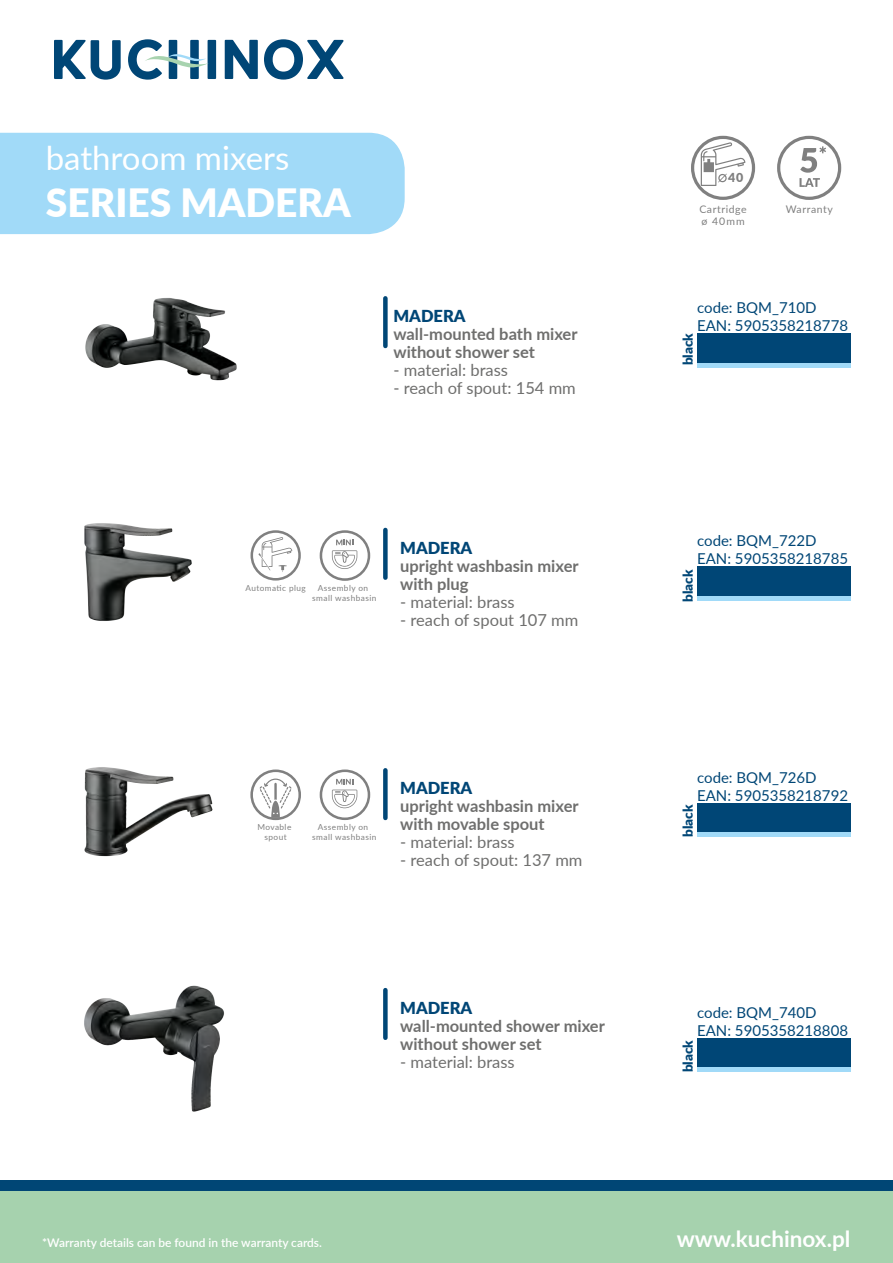
<style>
.page{position:relative;width:893px;height:1263px;background:#fff}
.page>*{position:absolute;margin:0;border:0;box-sizing:border-box;transform-origin:0 0}
.t1{font:900 39px "Lato";color:#fff}
.t2{font:33px "Lato";color:#fff}
.t3{font:700 22.5px "Lato";color:#fff}
.t4{font:700 16.5px/18px "Lato";color:#6f6f6e}
.t5{font:16.5px "Lato";color:#6f6f6e}
.t6{font:900 16.5px "Lato";color:#004676}
.t7{font:15px/18px "Lato";color:#004676}
.t8{font:900 13.5px "Lato";color:#004676}
.t9{font:900 12.45px "Lato";color:#808080}
.t10{font:600 12px "Lato";color:#fff}
.t11{font:10.5px/12.6px "Lato";letter-spacing:.055em;color:#808080}
.t12{font:8.25px/9.9px "Lato";letter-spacing:.055em;color:#808080;text-align:center}
</style>
<div class="page">
<svg style="left:54px;top:39px;width:290px;height:41px"></svg>
<div style="left:0;top:133px;width:405px;height:101px;background:#a1daf8"></div>
<img style="left:85px;top:298px;width:152px;height:83px">
<div style="left:697px;top:333px;width:153px;height:30px;background:#004676"></div>
<hr style="left:697px;top:363px;width:153px;height:4px;background:#a1daf8">
<div style="left:383px;top:298px;width:5px;height:48px;background:#004676"></div>
<img style="left:84px;top:985px;width:140px;height:127px">
<div style="left:697px;top:1038px;width:153px;height:29px;background:#004676"></div>
<div style="left:697px;top:1067px;width:153px;height:5px;background:#a1daf8"></div>
<div style="left:383px;top:990px;width:5px;height:48px;background:#004676"></div>
<svg style="left:691px;top:136px;width:64px;height:64px"></svg>
<svg style="left:777px;top:136px;width:64px;height:64px"></svg>
<img style="left:84px;top:767px;width:129px;height:90px">
<div style="left:697px;top:803px;width:153px;height:30px;background:#004676"></div>
<hr style="left:697px;top:833px;width:153px;height:4px;background:#a1daf8">
<div style="left:383px;top:770px;width:5px;height:48px;background:#004676"></div>
<svg style="left:250px;top:769px;width:51px;height:51px"></svg>
<svg style="left:320px;top:769px;width:50px;height:51px"></svg>
<img style="left:84px;top:523px;width:108px;height:98px">
<div style="left:697px;top:566px;width:153px;height:30px;background:#004676"></div>
<div style="left:697px;top:596px;width:153px;height:5px;background:#a1daf8"></div>
<div style="left:383px;top:530px;width:5px;height:48px;background:#004676"></div>
<svg style="left:320px;top:530px;width:50px;height:51px"></svg>
<svg style="left:251px;top:530px;width:50px;height:50px"></svg>
<div style="left:0;top:1180px;width:892px;height:83px;background:#a6d2ae"></div>
<div style="left:0;top:1180px;width:892px;height:10px;background:#004675"></div>
<h2 class="t2" style="left:46px;top:134px;width:245px">bathroom mixers</h2>
<h1 class="t1" style="left:46px;top:173px;width:307px">SERIES MADERA</h1>
<p class="t6" style="left:393px;top:304px;width:74px">MADERA</p>
<p class="t4" style="left:393px;top:324px;width:186px">wall-mounted bath mixer without shower set</p>
<p class="t5" style="left:393px;top:358px;width:116px">- material: brass</p>
<p class="t5" style="left:393px;top:376px;width:184px">- reach of spout: 154 mm</p>
<p class="t12" style="left:246px;top:582px;width:62px">Automatic plug</p>
<p class="t12" style="left:312px;top:583px;width:66px">Assembly on small washbasin</p>
<p class="t6" style="left:400px;top:535px;width:74px">MADERA</p>
<p class="t4" style="left:400px;top:556px;width:180px">upright washbasin mixer with plug</p>
<p class="t5" style="left:400px;top:590px;width:116px">- material: brass</p>
<p class="t5" style="left:400px;top:608px;width:180px">- reach of spout 107 mm</p>
<p class="t12" style="left:257px;top:822px;width:36px">Movable spout</p>
<p class="t12" style="left:312px;top:822px;width:66px">Assembly on small washbasin</p>
<p class="t6" style="left:400px;top:776px;width:74px">MADERA</p>
<p class="t4" style="left:400px;top:796px;width:180px">upright washbasin mixer with movable spout</p>
<p class="t5" style="left:400px;top:830px;width:116px">- material: brass</p>
<p class="t5" style="left:400px;top:848px;width:184px">- reach of spout: 137 mm</p>
<p class="t6" style="left:400px;top:995px;width:74px">MADERA</p>
<p class="t4" style="left:400px;top:1016px;width:206px">wall-mounted shower mixer without shower set</p>
<p class="t5" style="left:400px;top:1050px;width:116px">- material: brass</p>
<p class="t9" style="left:728px;top:169px;width:17px">40</p>
<p class="t11" style="left:699px;top:202px;width:49px">Cartridge ø 40mm</p>
<p class="t11" style="left:786px;top:202px;width:49px">Warranty</p>
<p class="t7" style="left:697px;top:298px;width:152px">code: BQM_710D<br>EAN: 5905358218778</p>
<p class="t8" style="left:678px;top:365px;width:34px;rotate:-90deg">black</p>
<p class="t7" style="left:697px;top:531px;width:152px">code: BQM_722D<br>EAN: 5905358218785</p>
<p class="t8" style="left:678px;top:602px;width:34px;rotate:-90deg">black</p>
<p class="t7" style="left:697px;top:768px;width:121px">code: BQM_726D</p>
<p class="t7" style="left:697px;top:786px;width:152px">EAN: 5905358218792</p>
<p class="t8" style="left:678px;top:837px;width:34px;rotate:-90deg">black</p>
<p class="t7" style="left:697px;top:1002px;width:152px">code: BQM_740D<br>EAN: 5905358218808</p>
<p class="t8" style="left:678px;top:1072px;width:34px;rotate:-90deg">black</p>
<p class="t10" style="left:42px;top:1234px;width:281px">*Warranty details can be found in the warranty cards.</p>
<h3 class="t3" style="left:677px;top:1222px;width:175px">www.kuchinox.pl</h3>
</div>
